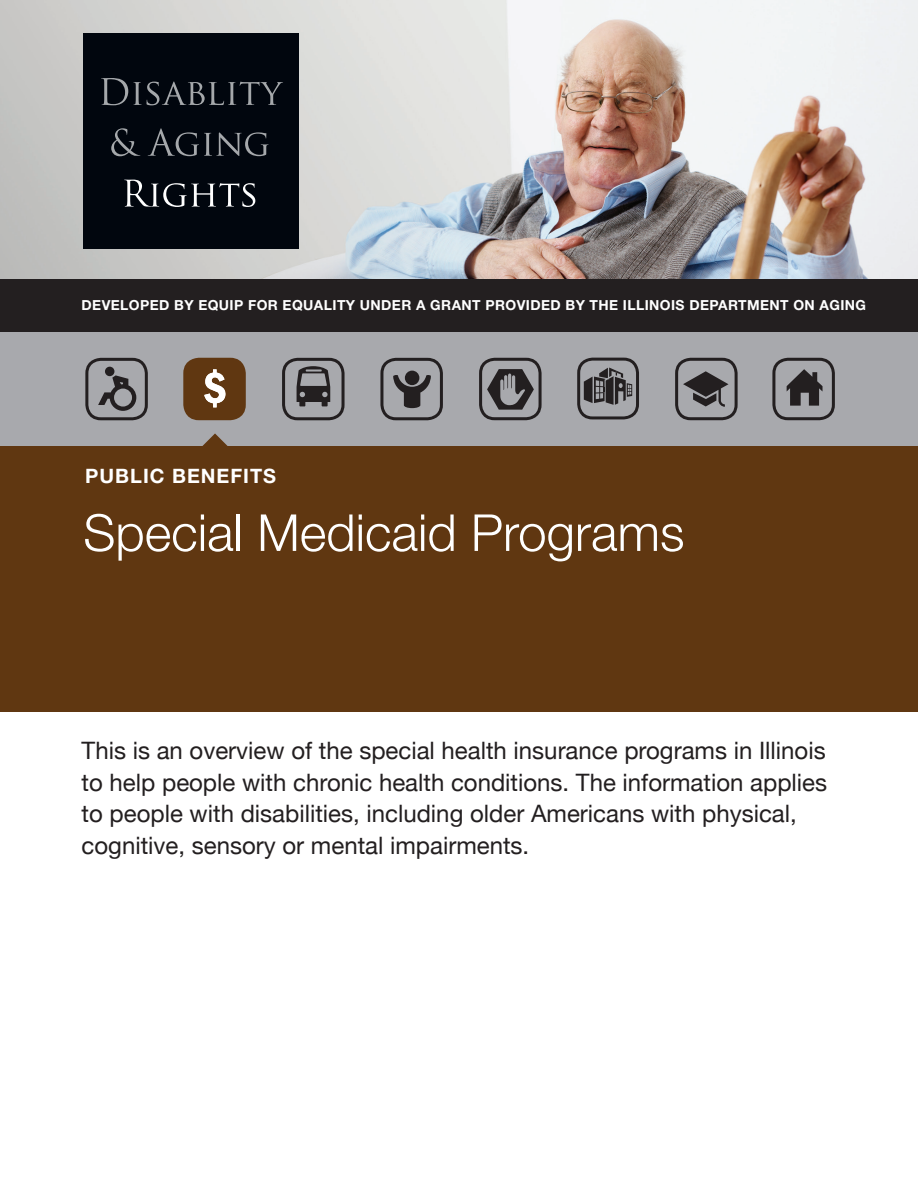
<style>
.page{position:relative;width:918px;height:1188px;background:#fff}
.page>*{position:absolute;margin:0;border:0;box-sizing:border-box;transform-origin:0 0}
.t1{font:300 51px "Helvetica Neue";color:#fff}
.t2{font:24px/31.5px "Helvetica Neue";color:#231f20}
.t3{font:700 19.8px "Helvetica Neue";letter-spacing:.05em;color:#fff}
.t4{font:700 13.8px "Helvetica Neue";letter-spacing:.03em;color:#fff}
</style>
<div class="page">
<img style="left:0;top:0;width:918px;height:279px">
<div style="left:0;top:279px;width:918px;height:54px;background:#231f20"></div>
<div style="left:0;top:443px;width:918px;height:269px;background:#603711"></div>
<div style="left:83px;top:34px;width:216px;height:215px;background:#01060e"></div>
<svg style="left:101px;top:78px;width:182px;height:27px"></svg>
<svg style="left:111px;top:128px;width:29px;height:28px"></svg>
<svg style="left:148px;top:128px;width:121px;height:28px"></svg>
<svg style="left:124px;top:180px;width:131px;height:27px"></svg>
<div style="left:0;top:332px;width:918px;height:114px;background:#a8a9ad"></div>
<svg style="left:202px;top:433px;width:26px;height:13px"></svg>
<svg style="left:577px;top:358px;width:62px;height:61px"></svg>
<svg style="left:85px;top:358px;width:63px;height:62px"></svg>
<svg style="left:772px;top:358px;width:63px;height:62px"></svg>
<div style="left:183px;top:358px;width:63px;height:62px;background:#603711;border-radius:16px"></div>
<svg style="left:204px;top:369px;width:22px;height:38px"></svg>
<svg style="left:282px;top:358px;width:63px;height:62px"></svg>
<svg style="left:380px;top:358px;width:63px;height:62px"></svg>
<svg style="left:479px;top:358px;width:63px;height:62px"></svg>
<svg style="left:675px;top:358px;width:63px;height:62px"></svg>
<p class="t4" style="left:82px;top:297px;width:786px">DEVELOPED BY EQUIP FOR EQUALITY UNDER A GRANT PROVIDED BY THE ILLINOIS DEPARTMENT ON AGING</p>
<p class="t3" style="left:85px;top:464px;width:192px">PUBLIC BENEFITS</p>
<h1 class="t1" style="left:83px;top:502px;width:603px">Special Medicaid Programs</h1>
<p class="t2" style="left:82px;top:737px;width:747px">This is an overview of the special health insurance programs in Illinois to help people with chronic health conditions. The information applies to people with disabilities, including older Americans with physical, cognitive, sensory or mental impairments.</p>
</div>
